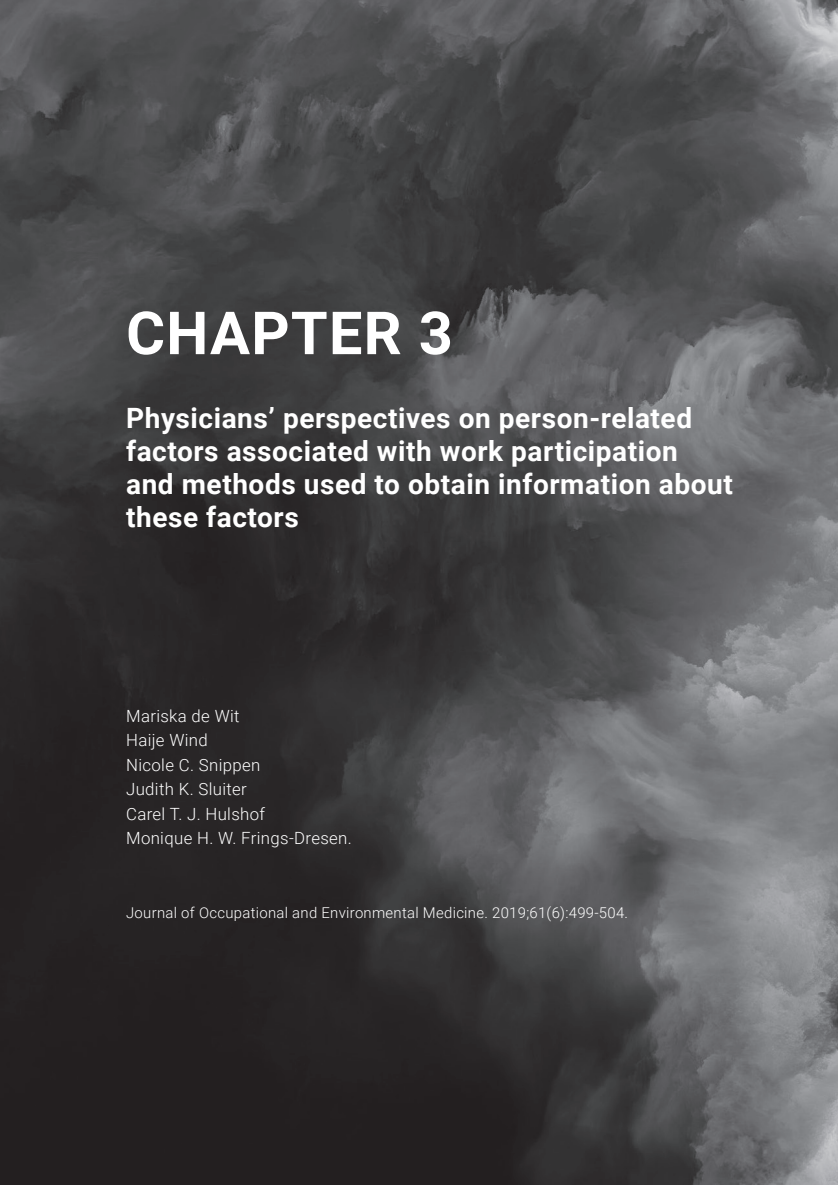
<style>
.page{position:relative;width:838px;height:1185px;background:#fff}
.page>*{position:absolute;margin:0;border:0;box-sizing:border-box;transform-origin:0 0}
.t1{font:700 59.5px "Roboto";letter-spacing:.02em;color:#fff}
.t2{font:700 28px/33.2px "Roboto";letter-spacing:.02em;color:#fff}
.t3{font:300 16.8px/24.5px "Roboto";letter-spacing:.02em;color:#fff}
.t4{font:300 14.88px "Roboto";letter-spacing:.02em;color:#fff}
</style>
<div class="page">
<img style="left:0;top:0;width:837px;height:1185px">
<h1 class="t1" style="left:126px;top:291px;width:328px">CHAPTER 3</h1>
<p class="t2" style="left:126px;top:400px;width:608px">Physicians’ perspectives on person-related factors associated with work participation<br>and methods used to obtain information about these factors</p>
<p class="t3" style="left:126px;top:703px;width:227px">Mariska de Wit<br>Haije Wind<br>Nicole C. Snippen<br>Judith K. Sluiter<br>Carel T. J. Hulshof<br>Monique H. W. Frings-Dresen.</p>
<p class="t4" style="left:126px;top:902px;width:503px">Journal of Occupational and Environmental Medicine. 2019;61(6):499-504.</p>
</div>
